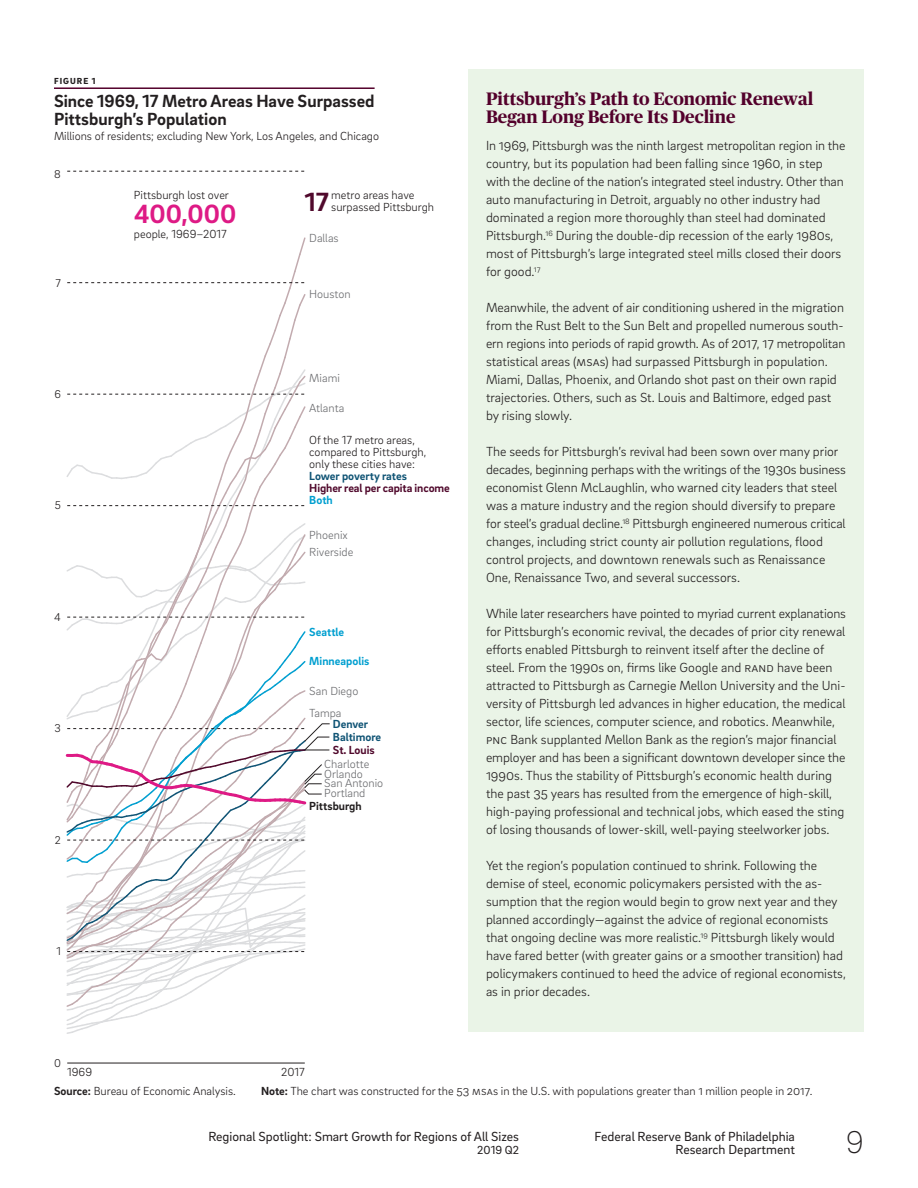
<style>
.page{position:relative;width:918px;height:1188px;background:#fff}
.page>*{position:absolute;margin:0;border:0;box-sizing:border-box;transform-origin:0 0}
.t1{font:200 32.25px "Brix Sans";color:#231f20}
.t2{font:700 27px "Brix Sans";color:#de1a85}
.t3{font:700 27px "Brix Sans";color:#50092c}
.bh_colSpan{font:700 18px/18px "Publico Headline";color:#53002b}
.figHed{font:700 18px/18px "Brix Sans";color:#231f20}
.sb{font:300 13.5px/18px "Brix Sans";color:#231f20}
.t4{font:13.5px/13.5px "Brix Sans";color:#231f20;text-align:right}
.t5{font:300 12px/12px "Brix Sans";color:#211d1e}
.cap{font:300 12px "Brix Sans";color:#231f20}
.t6{font:300 12px/22px "Brix Sans";color:#6c6d70}
.figDd{font:300 12px "Brix Sans";color:#231f20}
.t7{font:700 12px "Brix Sans";color:#009fd0}
.t8{font:700 12px "Brix Sans";color:#105475}
.t9{font:700 12px "Brix Sans";color:#211d1e}
.t10{font:700 12px "Brix Sans";color:#50092c}
.t11{font:12px "Brix Sans";color:#231f20}
.t12{font:300 11.55px "Brix Sans";color:#211d1e}
.figLab{font:900 9px "Brix Sans";letter-spacing:.115em;color:#231f20}
.s1{font-weight:700;color:#105475}
.s2{font-weight:700;color:#50092c}
.s3{font-weight:700;color:#009fd0}
.s4{font-weight:700}
</style>
<div class="page">
<div style="left:468px;top:69px;width:396px;height:963px;background:#eaf4e7"></div>
<hr style="left:54px;top:87px;width:321px;height:2px;background:#53002b">
<hr style="left:67px;top:1063px;width:238px;height:1px;background:#231f20">
<svg style="left:67px;top:171px;width:238px;height:1px"></svg>
<svg style="left:65px;top:237px;width:265px;height:797px"></svg>
<p class="figLab" style="left:54px;top:75px;width:43px">FIGURE 1</p>
<p class="figHed" style="left:54px;top:91px;width:322px">Since 1969, 17 Metro Areas Have Surpassed<br>Pittsburgh’s Population</p>
<p class="figDd" style="left:54px;top:128px;width:327px">Millions of residents; excluding New York, Los Angeles, and Chicago</p>
<p class="t12" style="left:54px;top:166px;width:8px">8</p>
<p class="t12" style="left:55px;top:275px;width:7px">7</p>
<p class="t12" style="left:54px;top:387px;width:8px">6</p>
<p class="t12" style="left:55px;top:498px;width:8px">5</p>
<p class="t12" style="left:54px;top:610px;width:8px">4</p>
<p class="t12" style="left:55px;top:721px;width:8px">3</p>
<p class="t12" style="left:55px;top:833px;width:8px">2</p>
<p class="t12" style="left:56px;top:944px;width:6px">1</p>
<p class="t5" style="left:134px;top:189px;width:97px">Pittsburgh lost over</p>
<p class="t2" style="left:134px;top:196px;width:104px">400,000</p>
<p class="t5" style="left:134px;top:228px;width:94px">people, 1969–2017</p>
<p class="t3" style="left:305px;top:184px;width:26px">17</p>
<p class="t5" style="left:331px;top:189px;width:104px">metro areas have surpassed Pittsburgh</p>
<p class="t6" style="left:309px;top:226px;width:31px">Dallas</p>
<p class="t6" style="left:309px;top:283px;width:43px">Houston</p>
<p class="t6" style="left:309px;top:366px;width:32px">Miami</p>
<p class="t6" style="left:309px;top:397px;width:37px">Atlanta</p>
<p class="t5" style="left:309px;top:434px;width:142px">Of the 17 metro areas, compared to Pittsburgh, only these cities have:<br><span class="s1">Lower poverty rates<br></span><span class="s2">Higher real per capita income<br></span><span class="s3">Both</span></p>
<p class="t6" style="left:309px;top:523px;width:40px">Phoenix</p>
<p class="t6" style="left:309px;top:541px;width:46px">Riverside</p>
<p class="t7" style="left:309px;top:624px;width:37px">Seattle</p>
<p class="t7" style="left:309px;top:653px;width:62px">Minneapolis</p>
<p class="t6" style="left:309px;top:679px;width:51px">San Diego<br>Tampa</p>
<p class="t8" style="left:333px;top:716px;width:37px">Denver</p>
<p class="t8" style="left:333px;top:729px;width:50px">Baltimore</p>
<p class="t10" style="left:333px;top:742px;width:43px">St. Louis</p>
<p class="t6" style="left:324px;top:753px;width:47px">Charlotte</p>
<p class="t6" style="left:324px;top:762px;width:40px">Orlando</p>
<p class="t6" style="left:324px;top:772px;width:60px">San Antonio</p>
<p class="t6" style="left:324px;top:782px;width:43px">Portland</p>
<p class="t9" style="left:309px;top:798px;width:54px">Pittsburgh</p>
<p class="t12" style="left:54px;top:1056px;width:8px">0</p>
<p class="t5" style="left:67px;top:1066px;width:26px">1969</p>
<p class="t5" style="left:281px;top:1066px;width:25px">2017</p>
<p class="bh_colSpan" style="left:486px;top:89px;width:329px">Pittsburgh’s Path to Economic Renewal<br>Began Long Before Its Decline</p>
<p class="sb" style="left:486px;top:136px;width:361px">In 1969, Pittsburgh was the ninth largest metropolitan region in the country, but its population had been falling since 1960, in step with the decline of the nation’s integrated steel industry. Other than auto manufacturing in Detroit, arguably no other industry had dominated a region more thoroughly than steel had dominated Pittsburgh.<sup>16</sup> During the double-dip recession of the early 1980s, most of Pittsburgh’s large integrated steel mills closed their doors for good.<sup>17</sup></p>
<p class="sb" style="left:486px;top:298px;width:361px">Meanwhile, the advent of air conditioning ushered in the migration from the Rust Belt to the Sun Belt and propelled numerous south&shy;ern regions into periods of rapid growth. As of 2017, 17 metropolitan statistical areas (MSAs) had surpassed Pittsburgh in population.<br>Miami, Dallas, Phoenix, and Orlando shot past on their own rapid trajectories. Others, such as St. Louis and Baltimore, edged past by rising slowly.</p>
<p class="sb" style="left:486px;top:442px;width:362px">The seeds for Pittsburgh’s revival had been sown over many prior decades, beginning perhaps with the writings of the 1930s business economist Glenn McLaughlin, who warned city leaders that steel was a mature industry and the region should diversify to prepare for steel’s gradual decline.<sup>18</sup> Pittsburgh engineered numerous critical changes, including strict county air pollution regulations, flood control projects, and downtown renewals such as Renaissance One, Renaissance Two, and several successors.</p>
<p class="sb" style="left:486px;top:604px;width:362px">While later researchers have pointed to myriad current explanations for Pittsburgh’s economic revival, the decades of prior city renewal efforts enabled Pittsburgh to reinvent itself after the decline of steel. From the 1990s on, firms like Google and RAND have been attracted to Pittsburgh as Carnegie Mellon University and the Uni&shy;versity of Pittsburgh led advances in higher education, the medical sector, life sciences, computer science, and robotics. Meanwhile, PNC Bank supplanted Mellon Bank as the region’s major financial employer and has been a significant downtown developer since the 1990s. Thus the stability of Pittsburgh’s economic health during the past 35 years has resulted from the emergence of high-skill, high-paying professional and technical jobs, which eased the sting of losing thousands of lower-skill, well-paying steelworker jobs.</p>
<p class="sb" style="left:486px;top:856px;width:361px">Yet the region’s population continued to shrink. Following the demise of steel, economic policymakers persisted with the as&shy;sumption that the region would begin to grow next year and they planned accordingly—against the advice of regional economists that ongoing decline was more realistic.<sup>19</sup> Pittsburgh likely would have fared better (with greater gains or a smoother transition) had policymakers continued to heed the advice of regional economists, as in prior decades.</p>
<p class="cap" style="left:54px;top:1083px;width:183px"><span class="s4">Source:</span> Bureau of Economic Analysis.</p>
<p class="cap" style="left:261px;top:1083px;width:553px"><span class="s4">Note:</span> The chart was constructed for the 53 msas in the U.S. with populations greater than 1 million people in 2017.</p>
<p class="t4" style="left:208px;top:1129px;width:312px">Regional Spotlight: Smart Growth for Regions of All Sizes</p>
<p class="t11" style="left:477px;top:1142px;width:43px">2019 Q2</p>
<p class="t4" style="left:595px;top:1129px;width:202px">Federal Reserve Bank of Philadelphia<br>Research Department</p>
<h1 class="t1" style="left:846px;top:1122px;width:20px">9</h1>
</div>
